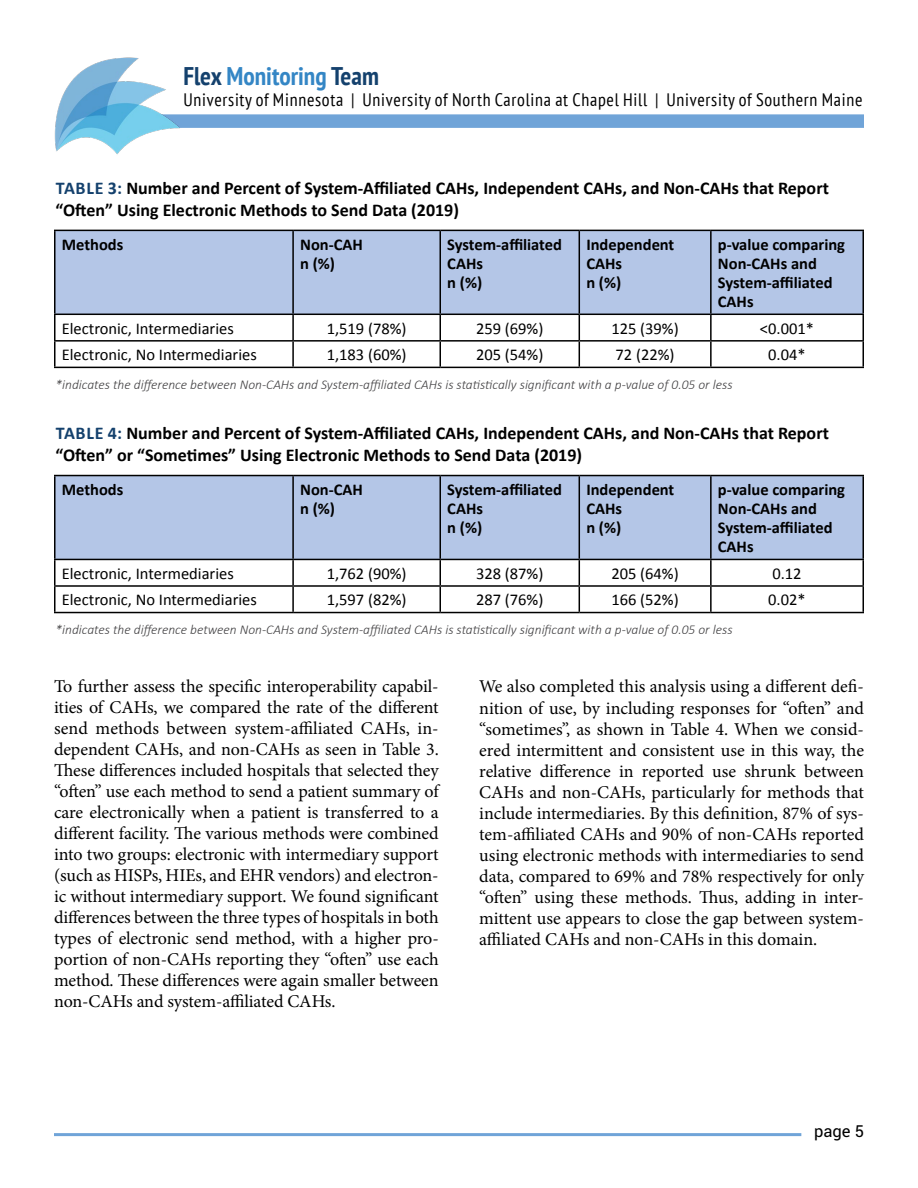
<style>
.page{position:relative;width:918px;height:1188px;background:#fff}
.page>*{position:absolute;margin:0;border:0;box-sizing:border-box;transform-origin:0 0}
.t1{font:700 condensed 25.5px "PT Sans";color:#3486c5}
.t2{font:18px/21px "Minion Pro";letter-spacing:-.005em;color:#000;text-align:justify}
.t3{font:700 18px/21.6px "Calibri";color:#000}
.t4{font:condensed 18px "PT Sans";letter-spacing:.04em;color:#000}
.t5{font:16.5px "Calibri";color:#000}
.t6{font:700 16.5px/19px "Calibri";color:#000}
.t7{font:16.5px "Roboto";color:#000}
.t8{font:italic 300 13.5px "Calibri";color:#414042}
.s1{color:#14416d}
</style>
<div class="page">
<hr style="left:54px;top:1133px;width:747px;height:3px;background:#70a4d8">
<div style="left:88px;top:114px;width:776px;height:14px;background:#70a4d8"></div>
<img style="left:54px;top:57px;width:127px;height:98px">
<div style="left:56px;top:231px;width:806px;height:83px;background:#b4c6e7"></div>
<hr style="left:54px;top:230px;width:239px;height:1px;background:#000">
<hr style="left:54px;top:231px;width:2px;height:83px;background:#000">
<hr style="left:293px;top:230px;width:147px;height:1px;background:#000">
<hr style="left:292px;top:231px;width:2px;height:83px;background:#000">
<hr style="left:440px;top:230px;width:139px;height:1px;background:#000">
<hr style="left:440px;top:231px;width:1px;height:83px;background:#000">
<hr style="left:579px;top:230px;width:132px;height:1px;background:#000">
<hr style="left:579px;top:231px;width:1px;height:83px;background:#000">
<hr style="left:711px;top:230px;width:153px;height:1px;background:#000">
<hr style="left:710px;top:231px;width:2px;height:83px;background:#000">
<hr style="left:862px;top:231px;width:2px;height:83px;background:#000">
<hr style="left:54px;top:314px;width:239px;height:1px;background:#000">
<hr style="left:54px;top:315px;width:2px;height:25px;background:#000">
<hr style="left:293px;top:314px;width:147px;height:1px;background:#000">
<hr style="left:292px;top:315px;width:2px;height:25px;background:#000">
<hr style="left:440px;top:314px;width:139px;height:1px;background:#000">
<hr style="left:579px;top:314px;width:132px;height:1px;background:#000">
<hr style="left:711px;top:314px;width:153px;height:1px;background:#000">
<hr style="left:710px;top:315px;width:2px;height:25px;background:#000">
<hr style="left:862px;top:315px;width:2px;height:25px;background:#000">
<hr style="left:54px;top:340px;width:239px;height:2px;background:#000">
<hr style="left:54px;top:342px;width:2px;height:25px;background:#000">
<hr style="left:293px;top:340px;width:147px;height:2px;background:#000">
<hr style="left:292px;top:342px;width:2px;height:25px;background:#000">
<hr style="left:440px;top:340px;width:139px;height:2px;background:#000">
<svg style="left:440px;top:315px;width:1px;height:52px"></svg>
<hr style="left:579px;top:340px;width:132px;height:2px;background:#000">
<svg style="left:579px;top:315px;width:1px;height:52px"></svg>
<hr style="left:711px;top:340px;width:153px;height:2px;background:#000">
<hr style="left:710px;top:342px;width:2px;height:25px;background:#000">
<hr style="left:862px;top:342px;width:2px;height:25px;background:#000">
<hr style="left:54px;top:367px;width:239px;height:1px;background:#000">
<hr style="left:293px;top:367px;width:147px;height:1px;background:#000">
<hr style="left:440px;top:367px;width:139px;height:1px;background:#000">
<hr style="left:579px;top:367px;width:132px;height:1px;background:#000">
<hr style="left:711px;top:367px;width:153px;height:1px;background:#000">
<div style="left:56px;top:476px;width:806px;height:83px;background:#b4c6e7"></div>
<hr style="left:54px;top:475px;width:239px;height:1px;background:#000">
<hr style="left:54px;top:476px;width:2px;height:83px;background:#000">
<hr style="left:293px;top:475px;width:147px;height:1px;background:#000">
<hr style="left:292px;top:476px;width:2px;height:83px;background:#000">
<hr style="left:440px;top:475px;width:139px;height:1px;background:#000">
<hr style="left:440px;top:476px;width:1px;height:83px;background:#000">
<hr style="left:579px;top:475px;width:132px;height:1px;background:#000">
<hr style="left:579px;top:476px;width:1px;height:83px;background:#000">
<hr style="left:711px;top:475px;width:153px;height:1px;background:#000">
<hr style="left:710px;top:476px;width:2px;height:83px;background:#000">
<hr style="left:862px;top:476px;width:2px;height:83px;background:#000">
<hr style="left:54px;top:559px;width:239px;height:1px;background:#000">
<hr style="left:54px;top:560px;width:2px;height:25px;background:#000">
<hr style="left:293px;top:559px;width:147px;height:1px;background:#000">
<hr style="left:292px;top:560px;width:2px;height:25px;background:#000">
<hr style="left:440px;top:559px;width:139px;height:1px;background:#000">
<hr style="left:579px;top:559px;width:132px;height:1px;background:#000">
<hr style="left:711px;top:559px;width:153px;height:1px;background:#000">
<hr style="left:710px;top:560px;width:2px;height:25px;background:#000">
<hr style="left:862px;top:560px;width:2px;height:25px;background:#000">
<hr style="left:54px;top:585px;width:239px;height:2px;background:#000">
<hr style="left:54px;top:587px;width:2px;height:25px;background:#000">
<hr style="left:293px;top:585px;width:147px;height:2px;background:#000">
<hr style="left:292px;top:587px;width:2px;height:25px;background:#000">
<hr style="left:440px;top:585px;width:139px;height:2px;background:#000">
<svg style="left:440px;top:560px;width:1px;height:52px"></svg>
<hr style="left:579px;top:585px;width:132px;height:2px;background:#000">
<svg style="left:579px;top:560px;width:1px;height:52px"></svg>
<hr style="left:711px;top:585px;width:153px;height:2px;background:#000">
<hr style="left:710px;top:587px;width:2px;height:25px;background:#000">
<hr style="left:862px;top:587px;width:2px;height:25px;background:#000">
<hr style="left:54px;top:612px;width:239px;height:1px;background:#000">
<hr style="left:293px;top:612px;width:147px;height:1px;background:#000">
<hr style="left:440px;top:612px;width:139px;height:1px;background:#000">
<hr style="left:579px;top:612px;width:132px;height:1px;background:#000">
<hr style="left:711px;top:612px;width:153px;height:1px;background:#000">
<h1 class="t1" style="left:183px;top:59px;width:197px"><span class="s1">Flex</span> Monitoring <span class="s1">Team</span></h1>
<p class="t4" style="left:183px;top:88px;width:681px">University of Minnesota | University of North Carolina at Chapel Hill | University of Southern Maine</p>
<p class="t3" style="left:55px;top:177px;width:775px"><span class="s1">TABLE 3:</span> Number and Percent of System-Affiliated CAHs, Independent CAHs, and Non-CAHs that Report “Often” Using Electronic Methods to Send Data (2019)</p>
<p class="t6" style="left:62px;top:235px;width:63px">Methods</p>
<p class="t6" style="left:300px;top:235px;width:64px">Non-CAH n (%)</p>
<p class="t6" style="left:447px;top:235px;width:116px">System-affiliated<br>CAHs<br>n (%)</p>
<p class="t6" style="left:586px;top:235px;width:90px">Independent<br>CAHs<br>n (%)</p>
<p class="t6" style="left:718px;top:235px;width:129px">p-value comparing<br>Non-CAHs and<br>System-affiliated<br>CAHs</p>
<p class="t5" style="left:62px;top:318px;width:173px">Electronic, Intermediaries</p>
<p class="t5" style="left:327px;top:318px;width:81px">1,519 (78%)</p>
<p class="t5" style="left:476px;top:318px;width:69px">259 (69%)</p>
<p class="t5" style="left:611px;top:318px;width:69px">125 (39%)</p>
<p class="t5" style="left:760px;top:318px;width:56px">&lt;0.001*</p>
<p class="t5" style="left:62px;top:344px;width:197px">Electronic, No Intermediaries</p>
<p class="t5" style="left:327px;top:344px;width:81px">1,183 (60%)</p>
<p class="t5" style="left:476px;top:344px;width:69px">205 (54%)</p>
<p class="t5" style="left:616px;top:344px;width:60px">72 (22%)</p>
<p class="t5" style="left:768px;top:344px;width:39px">0.04*</p>
<p class="t8" style="left:56px;top:376px;width:679px">*indicates the difference between Non-CAHs and System-affiliated CAHs is statistically significant with a p-value of 0.05 or less</p>
<p class="t3" style="left:55px;top:422px;width:775px"><span class="s1">TABLE 4:</span> Number and Percent of System-Affiliated CAHs, Independent CAHs, and Non-CAHs that Report “Often” or “Sometimes” Using Electronic Methods to Send Data (2019)</p>
<p class="t6" style="left:62px;top:480px;width:63px">Methods</p>
<p class="t6" style="left:300px;top:480px;width:64px">Non-CAH n (%)</p>
<p class="t6" style="left:447px;top:480px;width:116px">System-affiliated<br>CAHs<br>n (%)</p>
<p class="t6" style="left:586px;top:480px;width:90px">Independent<br>CAHs<br>n (%)</p>
<p class="t6" style="left:718px;top:480px;width:129px">p-value comparing<br>Non-CAHs and<br>System-affiliated<br>CAHs</p>
<p class="t5" style="left:62px;top:563px;width:173px">Electronic, Intermediaries</p>
<p class="t5" style="left:327px;top:563px;width:81px">1,762 (90%)</p>
<p class="t5" style="left:476px;top:563px;width:69px">328 (87%)</p>
<p class="t5" style="left:611px;top:563px;width:69px">205 (64%)</p>
<p class="t5" style="left:772px;top:563px;width:31px">0.12</p>
<p class="t5" style="left:62px;top:590px;width:197px">Electronic, No Intermediaries</p>
<p class="t5" style="left:327px;top:590px;width:81px">1,597 (82%)</p>
<p class="t5" style="left:476px;top:590px;width:69px">287 (76%)</p>
<p class="t5" style="left:611px;top:590px;width:69px">166 (52%)</p>
<p class="t5" style="left:768px;top:590px;width:39px">0.02*</p>
<p class="t8" style="left:56px;top:621px;width:679px">*indicates the difference between Non-CAHs and System-affiliated CAHs is statistically significant with a p-value of 0.05 or less</p>
<p class="t2" style="left:54px;top:676px;width:386px">To further assess the specific interoperability capabil&shy;ities of CAHs, we compared the rate of the different send methods between system-affiliated CAHs, in&shy;dependent CAHs, and non-CAHs as seen in Table 3.<br>These differences included hospitals that selected they “often” use each method to send a patient summary of care electronically when a patient is transferred to a different facility. The various methods were combined into two groups: electronic with intermediary support (such as HISPs, HIEs, and EHR vendors) and electron&shy;ic without intermediary support. We found significant differences between the three types of hospitals in both types of electronic send method, with a higher pro&shy;portion of non-CAHs reporting they “often” use each method. These differences were again smaller between non-CAHs and system-affiliated CAHs.</p>
<p class="t2" style="left:479px;top:676px;width:386px">We also completed this analysis using a different defi&shy;nition of use, by including responses for “often” and “sometimes”, as shown in Table 4. When we consid&shy;ered intermittent and consistent use in this way, the relative difference in reported use shrunk between CAHs and non-CAHs, particularly for methods that include intermediaries. By this definition, 87% of sys&shy;tem-affiliated CAHs and 90% of non-CAHs reported using electronic methods with intermediaries to send data, compared to 69% and 78% respectively for only “often” using these methods. Thus, adding in inter&shy;mittent use appears to close the gap between system&shy;affiliated CAHs and non-CAHs in this domain.</p>
<p class="t7" style="left:814px;top:1120px;width:51px">page 5</p>
</div>
